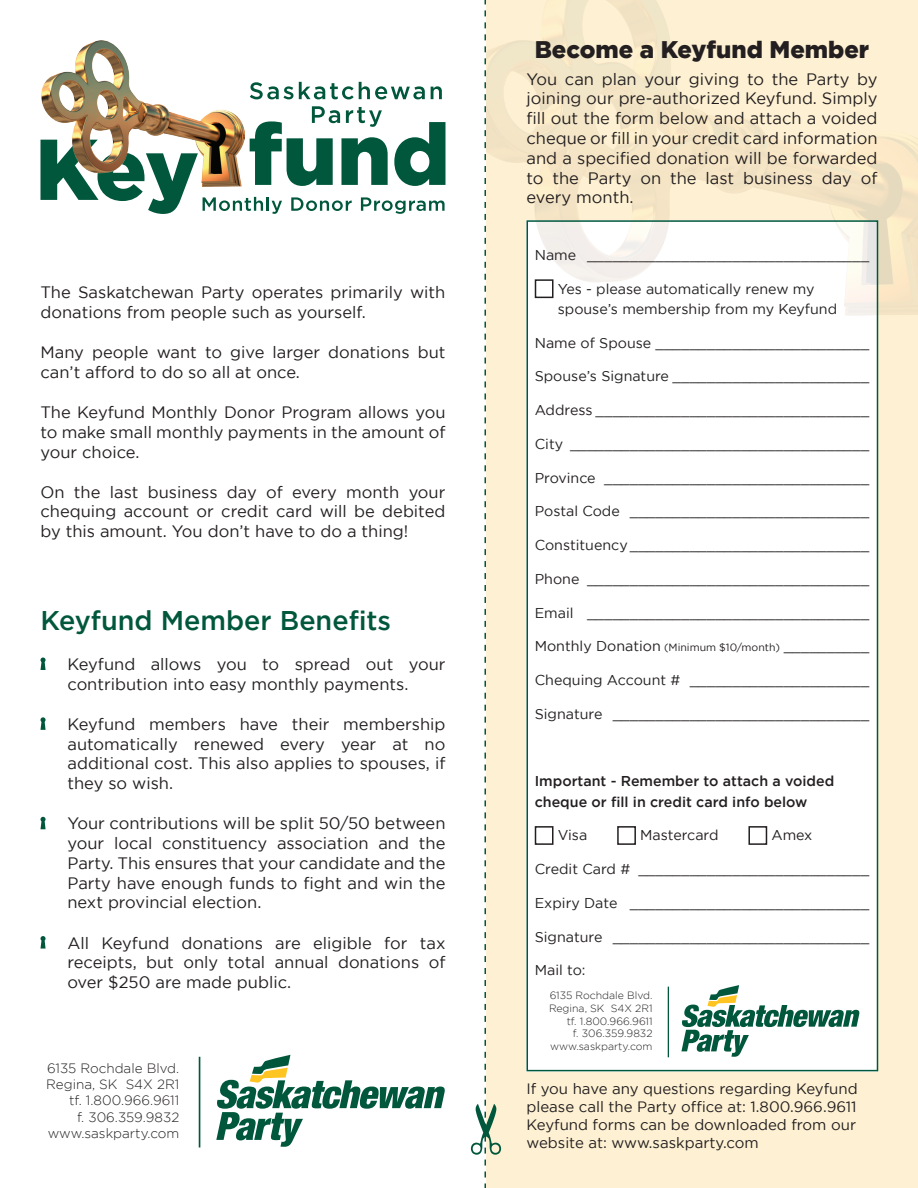
<style>
.page{position:relative;width:918px;height:1188px;background:#fff}
.page>*{position:absolute;margin:0;border:0;box-sizing:border-box;transform-origin:0 0}
.t1{font:500 27px "Gotham";color:#00573c}
.t2{font:900 24px "Gotham";color:#231f20}
.t3{font:16.5px/19.8px "Gotham";color:#231f20;text-align:justify}
.t4{font:15px/18px "Gotham";color:#231f20}
.t5{font:14.25px/20.2px "Gotham";color:#231f20}
.t6{font:500 14.25px/20.2px "Gotham";color:#231f20}
.t7{font:300 13.5px "Gotham";color:#231f20}
.t8{font:300 10.5px "Gotham";color:#231f20}
.s1{font-size:10.5px}
</style>
<div class="page">
<div style="left:486px;top:0;width:432px;height:1188px;background:linear-gradient(to bottom,#f9ebcd,#fef2d4)"></div>
<div style="left:526px;top:220px;width:352px;height:851px;background:#fff"></div>
<svg style="left:41px;top:658px;width:5px;height:12px"></svg>
<svg style="left:41px;top:717px;width:5px;height:13px"></svg>
<svg style="left:41px;top:817px;width:5px;height:12px"></svg>
<svg style="left:41px;top:936px;width:5px;height:13px"></svg>
<div style="left:535px;top:279px;width:19px;height:19px;border:2px solid #231f20"></div>
<div style="left:535px;top:826px;width:19px;height:19px;border:2px solid #231f20"></div>
<div style="left:617px;top:826px;width:19px;height:19px;border:2px solid #231f20"></div>
<div style="left:748px;top:826px;width:19px;height:19px;border:2px solid #231f20"></div>
<div style="left:526px;top:220px;width:352px;height:851px;border:2px solid #00573c"></div>
<svg style="left:471px;top:0;width:30px;height:1188px"></svg>
<svg style="left:250px;top:82px;width:43px;height:17px"></svg>
<svg style="left:299px;top:82px;width:126px;height:17px"></svg>
<svg style="left:431px;top:86px;width:11px;height:13px"></svg>
<svg style="left:40px;top:106px;width:405px;height:108px"></svg>
<img style="left:41px;top:40px;width:203px;height:146px">
<svg style="left:216px;top:1055px;width:229px;height:92px"></svg>
<hr style="left:199px;top:1057px;width:1px;height:91px;background:#00573c">
<svg style="left:681px;top:985px;width:179px;height:72px"></svg>
<hr style="left:668px;top:987px;width:1px;height:70px;background:#00573c">
<p class="t3" style="left:40px;top:282px;width:406px">The Saskatchewan Party operates primarily with donations from people such as yourself.</p>
<p class="t3" style="left:40px;top:342px;width:407px">Many people want to give larger donations but can’t afford to do so all at once.</p>
<p class="t3" style="left:40px;top:402px;width:407px">The Keyfund Monthly Donor Program allows you to make small monthly payments in the amount of your choice.</p>
<p class="t3" style="left:40px;top:482px;width:406px">On the last business day of every month your chequing account or credit card will be debited by this amount. You don’t have to do a thing!</p>
<p class="t1" style="left:40px;top:605px;width:352px">Keyfund Member Benefits</p>
<p class="t3" style="left:68px;top:654px;width:380px">Keyfund allows you to spread out your contribution into easy monthly payments.</p>
<p class="t3" style="left:68px;top:714px;width:380px">Keyfund members have their membership automatically renewed every year at no additional cost. This also applies to spouses, if they so wish.</p>
<p class="t3" style="left:68px;top:813px;width:380px">Your contributions will be split 50/50 between your local constituency association and the Party. This ensures that your candidate and the Party have enough funds to fight and win the next provincial election.</p>
<p class="t3" style="left:68px;top:933px;width:380px">All Keyfund donations are eligible for tax receipts, but only total annual donations of over $250 are made public.</p>
<p class="t7" style="left:47px;top:1061px;width:134px">6135 Rochdale Blvd.</p>
<p class="t7" style="left:46px;top:1077px;width:135px">Regina, SK S4X 2R1</p>
<p class="t7" style="left:69px;top:1093px;width:112px">tf. 1.800.966.9611</p>
<p class="t7" style="left:77px;top:1110px;width:104px">f. 306.359.9832</p>
<p class="t7" style="left:48px;top:1126px;width:133px">www.saskparty.com</p>
<p class="t2" style="left:535px;top:36px;width:336px">Become a Keyfund Member</p>
<p class="t3" style="left:526px;top:69px;width:353px">You can plan your giving to the Party by joining our pre-authorized Keyfund. Simply fill out the form below and attach a voided cheque or fill in your credit card information and a specified donation will be forwarded to the Party on the last business day of every month.</p>
<p class="t5" style="left:535px;top:244px;width:336px">Name _________________________________</p>
<p class="t5" style="left:558px;top:278px;width:281px">Yes - please automatically renew my spouse’s membership from my Keyfund</p>
<p class="t5" style="left:535px;top:332px;width:336px">Name of Spouse _________________________</p>
<p class="t5" style="left:535px;top:366px;width:336px">Spouse’s Signature _______________________</p>
<p class="t5" style="left:535px;top:400px;width:336px">Address ________________________________</p>
<p class="t5" style="left:535px;top:433px;width:336px">City ___________________________________</p>
<p class="t5" style="left:535px;top:467px;width:336px">Province _______________________________</p>
<p class="t5" style="left:535px;top:501px;width:336px">Postal Code ____________________________</p>
<p class="t5" style="left:535px;top:535px;width:336px">Constituency____________________________</p>
<p class="t5" style="left:535px;top:568px;width:336px">Phone _________________________________</p>
<p class="t5" style="left:535px;top:602px;width:336px">Email _________________________________</p>
<p class="t5" style="left:535px;top:636px;width:336px">Monthly Donation <span class="s1">(Minimum $10/month)</span> __________</p>
<p class="t5" style="left:535px;top:670px;width:336px">Chequing Account # _____________________</p>
<p class="t5" style="left:535px;top:703px;width:336px">Signature ______________________________</p>
<p class="t6" style="left:535px;top:771px;width:301px">Important - Remember to attach a voided cheque or fill in credit card info below</p>
<p class="t5" style="left:558px;top:825px;width:31px">Visa</p>
<p class="t5" style="left:640px;top:825px;width:80px">Mastercard</p>
<p class="t5" style="left:772px;top:825px;width:42px">Amex</p>
<p class="t5" style="left:535px;top:859px;width:336px">Credit Card # ___________________________</p>
<p class="t5" style="left:535px;top:892px;width:336px">Expiry Date ____________________________</p>
<p class="t5" style="left:535px;top:926px;width:336px">Signature ______________________________</p>
<p class="t5" style="left:535px;top:960px;width:52px">Mail to:</p>
<p class="t8" style="left:550px;top:990px;width:104px">6135 Rochdale Blvd.</p>
<p class="t8" style="left:549px;top:1003px;width:105px">Regina, SK S4X 2R1</p>
<p class="t8" style="left:567px;top:1015px;width:87px">tf. 1.800.966.9611</p>
<p class="t8" style="left:573px;top:1028px;width:81px">f. 306.359.9832</p>
<p class="t8" style="left:550px;top:1040px;width:104px">www.saskparty.com</p>
<p class="t4" style="left:526px;top:1079px;width:333px">If you have any questions regarding Keyfund please call the Party office at: 1.800.966.9611</p>
<p class="t4" style="left:526px;top:1115px;width:331px">Keyfund forms can be downloaded from our website at: www.saskparty.com</p>
</div>
